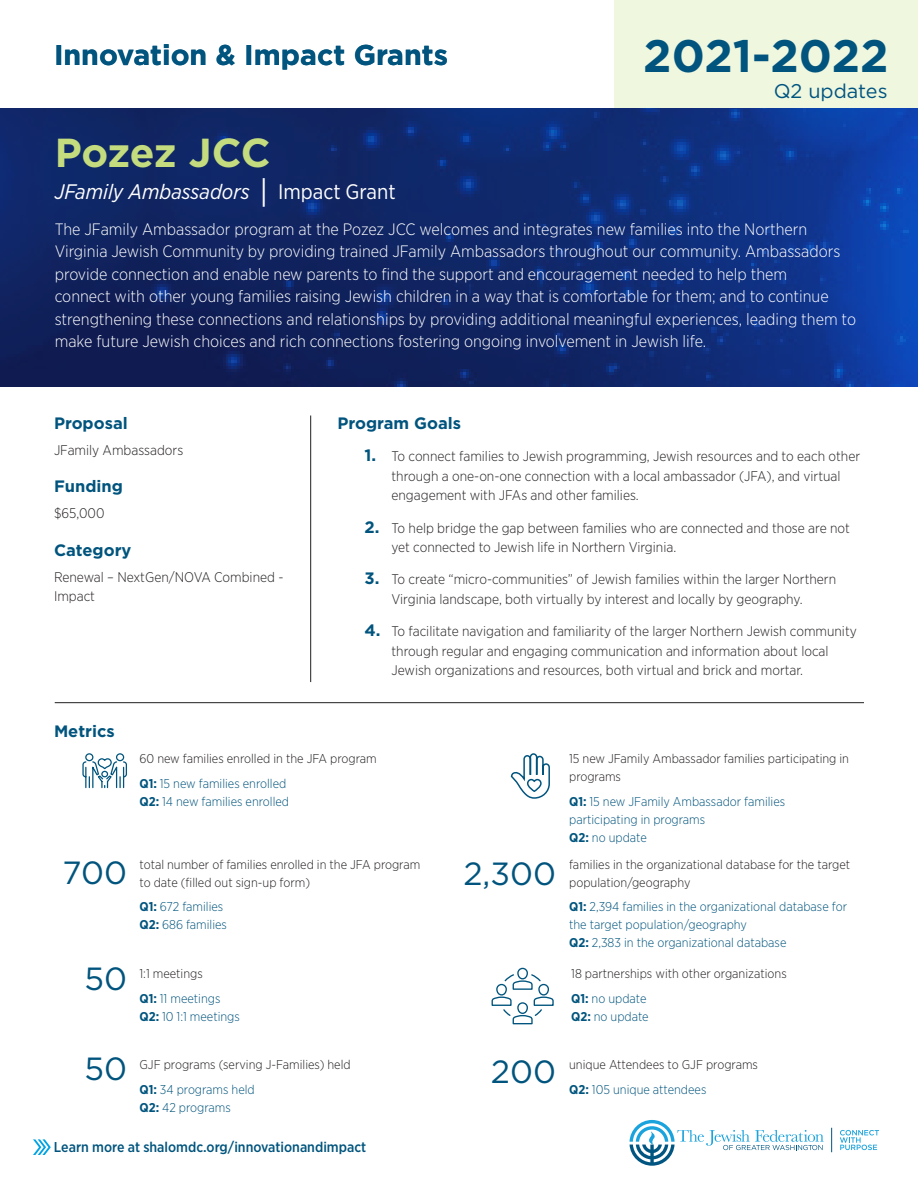
<style>
.page{position:relative;width:918px;height:1188px;background:#fff}
.page>*{position:absolute;margin:0;border:0;box-sizing:border-box;transform-origin:0 0}
.t1{font:700 45.6px "Gotham";color:#00547d}
.t2{font:700 40.5px "Gotham";letter-spacing:-.015em;color:#c4dc7d}
.t3{font:32.1px "Gotham";color:#00547d}
.t4{font:700 28.5px "Gotham";color:#00547d}
.t5{font:italic 21px "Gotham Narrow";color:#fff}
.t6{font:19.8px "Gotham";color:#005480}
.t7{font:300 16.5px/22.5px "Gotham Narrow";color:#fff}
.t8{font:700 16.5px "Gotham";color:#00547d}
.t9{font:500 14.25px "Gotham Narrow";color:#00547d}
.t10{font:300 13.95px/19.2px "Gotham Narrow";color:#231f20}
.t11{font:300 12.75px/24.8px "Gotham Narrow";color:#231f20}
.t12{font:300 12.75px/18px "Gotham Narrow";color:#00547d}
.s1{font-style:normal;font-size:31.5px}
.s2{font-style:normal}
.s3{font-family:"Gotham";font-weight:700;font-size:16.5px;color:#00547d}
.s4{font-weight:700;color:#00547d}
.s5{color:#00547d}
.s6{font-weight:700}
</style>
<div class="page">
<svg style="left:0;top:108px;width:918px;height:279px;background:#0f2a71"></svg>
<svg style="left:33px;top:1139px;width:18px;height:16px"></svg>
<svg style="left:630px;top:1120px;width:194px;height:46px"></svg>
<svg style="left:840px;top:1130px;width:39px;height:20px"></svg>
<svg style="left:831px;top:1128px;width:1px;height:24px"></svg>
<hr style="left:55px;top:702px;width:809px;height:1px;background:#231f20">
<hr style="left:310px;top:416px;width:1px;height:266px;background:#231f20">
<svg style="left:82px;top:753px;width:45px;height:36px"></svg>
<svg style="left:491px;top:967px;width:63px;height:58px"></svg>
<svg style="left:510px;top:753px;width:40px;height:46px"></svg>
<div style="left:615px;top:0;width:303px;height:108px;background:#f0f7df"></div>
<h3 class="t4" style="left:54px;top:43px;width:396px">Innovation &amp; Impact Grants</h3>
<h1 class="t1" style="left:643px;top:36px;width:247px">2021-2022</h1>
<h3 class="t6" style="left:774px;top:82px;width:115px">Q2 updates</h3>
<h2 class="t2" style="left:55px;top:135px;width:217px">Pozez JCC</h2>
<h3 class="t5" style="left:55px;top:182px;width:342px">JFamily Ambassadors <span class="s1">|</span> <span class="s2">Impact Grant</span></h3>
<p class="t7" style="left:55px;top:219px;width:803px">The JFamily Ambassador program at the Pozez JCC welcomes and integrates new families into the Northern Virginia Jewish Community by providing trained JFamily Ambassadors throughout our community. Ambassadors provide connection and enable new parents to find the support and encouragement needed to help them<br>connect with other young families raising Jewish children in a way that is comfortable for them; and to continue strengthening these connections and relationships by providing additional meaningful experiences, leading them to make future Jewish choices and rich connections fostering ongoing involvement in Jewish life.</p>
<p class="t8" style="left:54px;top:416px;width:75px">Proposal</p>
<p class="t10" style="left:54px;top:441px;width:131px">JFamily Ambassadors</p>
<p class="t8" style="left:54px;top:479px;width:70px">Funding</p>
<p class="t10" style="left:54px;top:504px;width:52px">$65,000</p>
<p class="t8" style="left:54px;top:542px;width:79px">Category</p>
<p class="t10" style="left:54px;top:568px;width:231px">Renewal – NextGen/NOVA Combined -<br>Impact</p>
<p class="t8" style="left:54px;top:723px;width:62px">Metrics</p>
<p class="t8" style="left:338px;top:416px;width:125px">Program Goals</p>
<p class="t10" style="left:392px;top:448px;width:470px;text-indent:-27px"><span class="s3">1.</span> To connect families to Jewish programming, Jewish resources and to each other through a one-on-one connection with a local ambassador (JFA), and virtual engagement with JFAs and other families.</p>
<p class="t10" style="left:392px;top:519px;width:460px;text-indent:-27px"><span class="s3">2.</span> To help bridge the gap between families who are connected and those are not yet connected to Jewish life in Northern Virginia.</p>
<p class="t10" style="left:364px;top:571px;width:473px;text-align:center"><span class="s3">3.</span> To create “micro-communities” of Jewish families within the larger Northern<br>Virginia landscape, both virtually by interest and locally by geography.</p>
<p class="t10" style="left:392px;top:623px;width:467px;text-indent:-27px"><span class="s3">4.</span> To facilitate navigation and familiarity of the larger Northern Jewish community through regular and engaging communication and information about local<br>Jewish organizations and resources, both virtual and brick and mortar.</p>
<p class="t11" style="left:140px;top:747px;width:239px">60 new families enrolled in the JFA program<br><span class="s4">Q1:</span> <span class="s5">15 new families enrolled</span></p>
<p class="t12" style="left:140px;top:793px;width:151px"><span class="s6">Q2:</span> 14 new families enrolled</p>
<h3 class="t3" style="left:63px;top:858px;width:66px">700</h3>
<p class="t11" style="left:140px;top:856px;width:282px;line-height:18px">total number of families enrolled in the JFA program to date (filled out sign-up form)</p>
<p class="t12" style="left:140px;top:899px;width:89px"><span class="s6">Q1:</span> 672 families<br><span class="s6">Q2:</span> 686 families</p>
<h3 class="t3" style="left:463px;top:860px;width:94px">2,300</h3>
<p class="t11" style="left:569px;top:751px;width:281px;line-height:18px">15 new JFamily Ambassador families participating in programs</p>
<p class="t12" style="left:569px;top:793px;width:218px"><span class="s6">Q1:</span> 15 new JFamily Ambassador families participating in programs<br><span class="s6">Q2:</span> no update</p>
<p class="t11" style="left:569px;top:856px;width:283px;line-height:18px">families in the organizational database for the target population/geography</p>
<p class="t12" style="left:569px;top:899px;width:279px"><span class="s6">Q1:</span> 2,394 families in the organizational database for the target population/geography<br><span class="s6">Q2:</span> 2,383 in the organizational database</p>
<h3 class="t3" style="left:84px;top:964px;width:44px">50</h3>
<p class="t11" style="left:140px;top:962px;width:82px">1:1 meetings<br><span class="s4">Q1:</span> <span class="s5">11 meetings</span></p>
<p class="t12" style="left:140px;top:1008px;width:102px"><span class="s6">Q2:</span> 10 1:1 meetings</p>
<p class="t11" style="left:571px;top:962px;width:217px">18 partnerships with other organizations<br><span class="s4">Q1:</span> <span class="s5">no update</span></p>
<p class="t12" style="left:571px;top:1008px;width:79px"><span class="s6">Q2:</span> no update</p>
<h3 class="t3" style="left:84px;top:1054px;width:44px">50</h3>
<p class="t11" style="left:140px;top:1053px;width:213px">GJF programs (serving J-Families) held<br><span class="s4">Q1:</span> <span class="s5">34 programs held</span></p>
<p class="t12" style="left:140px;top:1099px;width:93px"><span class="s6">Q2:</span> 42 programs</p>
<h3 class="t3" style="left:491px;top:1057px;width:67px">200</h3>
<p class="t11" style="left:569px;top:1053px;width:190px">unique Attendees to GJF programs<br><span class="s4">Q2:</span> <span class="s5">105 unique attendees</span></p>
<p class="t9" style="left:54px;top:1141px;width:314px">Learn more at shalomdc.org/innovationandimpact</p>
</div>
